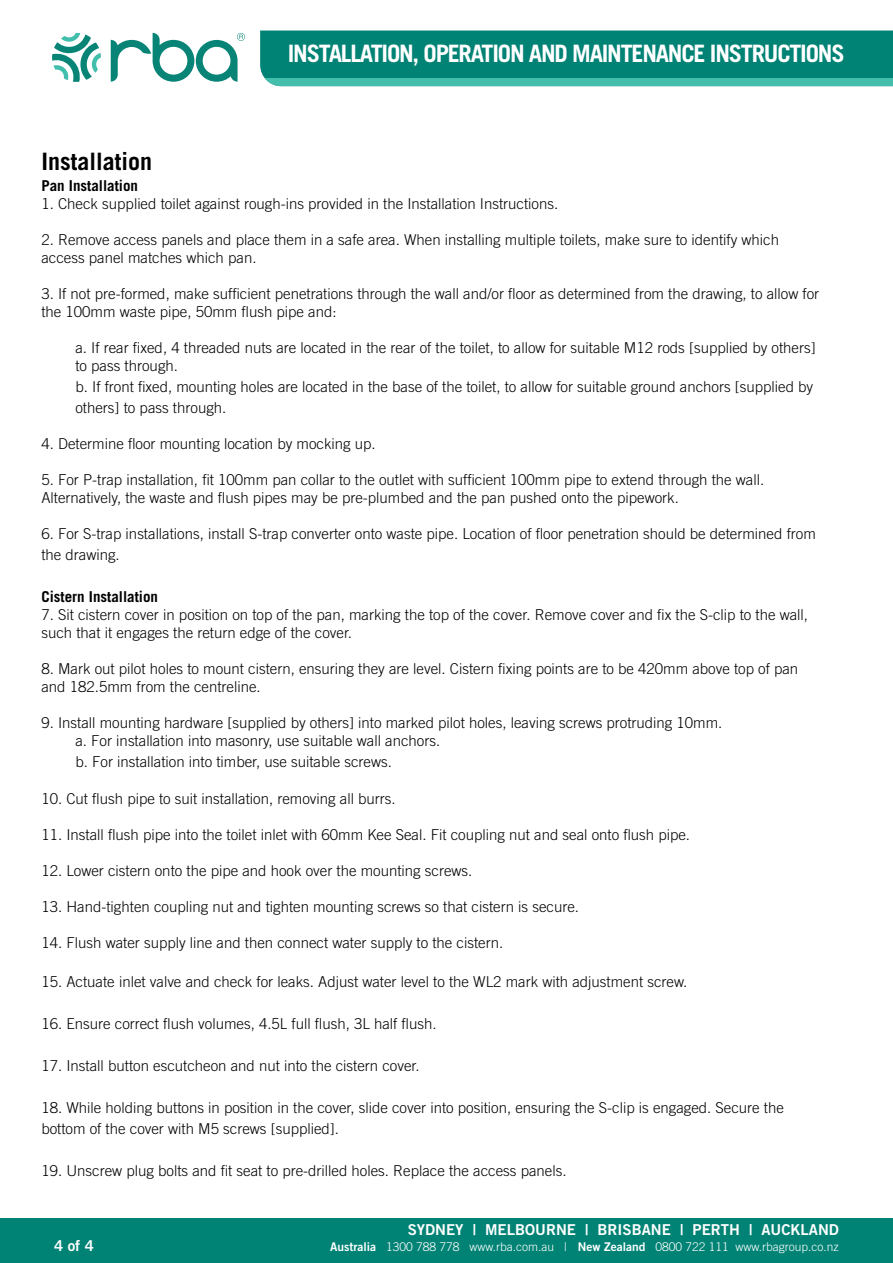
<style>
.page{position:relative;width:893px;height:1263px;background:#fff}
.page>*{position:absolute;margin:0;border:0;box-sizing:border-box;transform-origin:0 0}
.t1{font:700 24px "Trade Gothic LT Std";letter-spacing:-.05em;color:#fff}
.t2{font:700 24px "Trade Gothic LT Std";color:#000}
.t3{font:300 15px/18px "Trade Gothic LT Std";color:#000}
.t4{font:15px "Trade Gothic LT Std Bd 2";color:#fff}
.t5{font:700 15px "Trade Gothic LT Std";color:#000}
.t6{font:300 12px "Trade Gothic LT Std";color:#fff}
.s1{font-family:"Trade Gothic LT Std Bd 2";font-weight:400}
</style>
<div class="page">
<svg style="left:111px;top:33px;width:134px;height:49px"></svg>
<svg style="left:52px;top:33px;width:49px;height:49px"></svg>
<div style="left:260px;top:31px;width:633px;height:47px;background:#008375"></div>
<div style="left:260px;top:78px;width:633px;height:8px;background:#44beac"></div>
<div style="left:0;top:1218px;width:893px;height:45px;background:#008375"></div>
<h1 class="t1" style="left:288px;top:39px;width:558px">INSTALLATION, OPERATION AND MAINTENANCE INSTRUCTIONS</h1>
<h1 class="t2" style="left:41px;top:147px;width:112px">Installation</h1>
<p class="t5" style="left:41px;top:177px;width:98px">Pan Installation</p>
<p class="t3" style="left:41px;top:195px;width:518px">1. Check supplied toilet against rough-ins provided in the Installation Instructions.</p>
<p class="t3" style="left:41px;top:231px;width:739px">2. Remove access panels and place them in a safe area. When installing multiple toilets, make sure to identify which access panel matches which pan.</p>
<p class="t3" style="left:41px;top:285px;width:779px">3. If not pre-formed, make sufficient penetrations through the wall and/or floor as determined from the drawing, to allow for the 100mm waste pipe, 50mm flush pipe and:</p>
<p class="t3" style="left:75px;top:339px;width:742px">a. If rear fixed, 4 threaded nuts are located in the rear of the toilet, to allow for suitable M12 rods [supplied by others] to pass through.</p>
<p class="t3" style="left:75px;top:376px;width:739px;line-height:21px">b. If front fixed, mounting holes are located in the base of the toilet, to allow for suitable ground anchors [supplied by others] to pass through.</p>
<p class="t3" style="left:41px;top:435px;width:336px">4. Determine floor mounting location by mocking up.</p>
<p class="t3" style="left:41px;top:471px;width:724px">5. For P-trap installation, fit 100mm pan collar to the outlet with sufficient 100mm pipe to extend through the wall.<br>Alternatively, the waste and flush pipes may be pre-plumbed and the pan pushed onto the pipework.</p>
<p class="t3" style="left:41px;top:523px;width:776px;line-height:21px">6. For S-trap installations, install S-trap converter onto waste pipe. Location of floor penetration should be determined from the drawing.</p>
<p class="t5" style="left:41px;top:588px;width:118px">Cistern Installation</p>
<p class="t3" style="left:41px;top:606px;width:768px">7. Sit cistern cover in position on top of the pan, marking the top of the cover. Remove cover and fix the S-clip to the wall, such that it engages the return edge of the cover.</p>
<p class="t3" style="left:41px;top:660px;width:758px">8. Mark out pilot holes to mount cistern, ensuring they are level. Cistern fixing points are to be 420mm above top of pan and 182.5mm from the centreline.</p>
<p class="t3" style="left:75px;top:714px;width:648px;text-indent:-34px">9. Install mounting hardware [supplied by others] into marked pilot holes, leaving screws protruding 10mm. a. For installation into masonry, use suitable wall anchors.</p>
<p class="t3" style="left:75px;top:753px;width:318px">b. For installation into timber, use suitable screws.</p>
<p class="t3" style="left:41px;top:789px;width:356px">10. Cut flush pipe to suit installation, removing all burrs.</p>
<p class="t3" style="left:41px;top:825px;width:650px">11. Install flush pipe into the toilet inlet with 60mm Kee Seal. Fit coupling nut and seal onto flush pipe.</p>
<p class="t3" style="left:41px;top:861px;width:432px">12. Lower cistern onto the pipe and hook over the mounting screws.</p>
<p class="t3" style="left:41px;top:897px;width:539px">13. Hand-tighten coupling nut and tighten mounting screws so that cistern is secure.</p>
<p class="t3" style="left:41px;top:933px;width:463px">14. Flush water supply line and then connect water supply to the cistern.</p>
<p class="t3" style="left:41px;top:972px;width:647px">15. Actuate inlet valve and check for leaks. Adjust water level to the WL2 mark with adjustment screw.</p>
<p class="t3" style="left:41px;top:1014px;width:397px">16. Ensure correct flush volumes, 4.5L full flush, 3L half flush.</p>
<p class="t3" style="left:41px;top:1056px;width:380px">17. Install button escutcheon and nut into the cistern cover.</p>
<p class="t3" style="left:41px;top:1096px;width:744px;line-height:21px">18. While holding buttons in position in the cover, slide cover into position, ensuring the S-clip is engaged. Secure the bottom of the cover with M5 screws [supplied].</p>
<p class="t3" style="left:41px;top:1161px;width:527px">19. Unscrew plug bolts and fit seat to pre-drilled holes. Replace the access panels.</p>
<p class="t4" style="left:408px;top:1220px;width:433px">SYDNEY | MELBOURNE | BRISBANE | PERTH | AUCKLAND</p>
<p class="t4" style="left:54px;top:1237px;width:41px">4 of 4</p>
<p class="t6" style="left:330px;top:1240px;width:510px"><span class="s1">Australia</span> 1300 788 778 www.rba.com.au | <span class="s1">New Zealand</span> 0800 722 111 www.rbagroup.co.nz</p>
</div>
